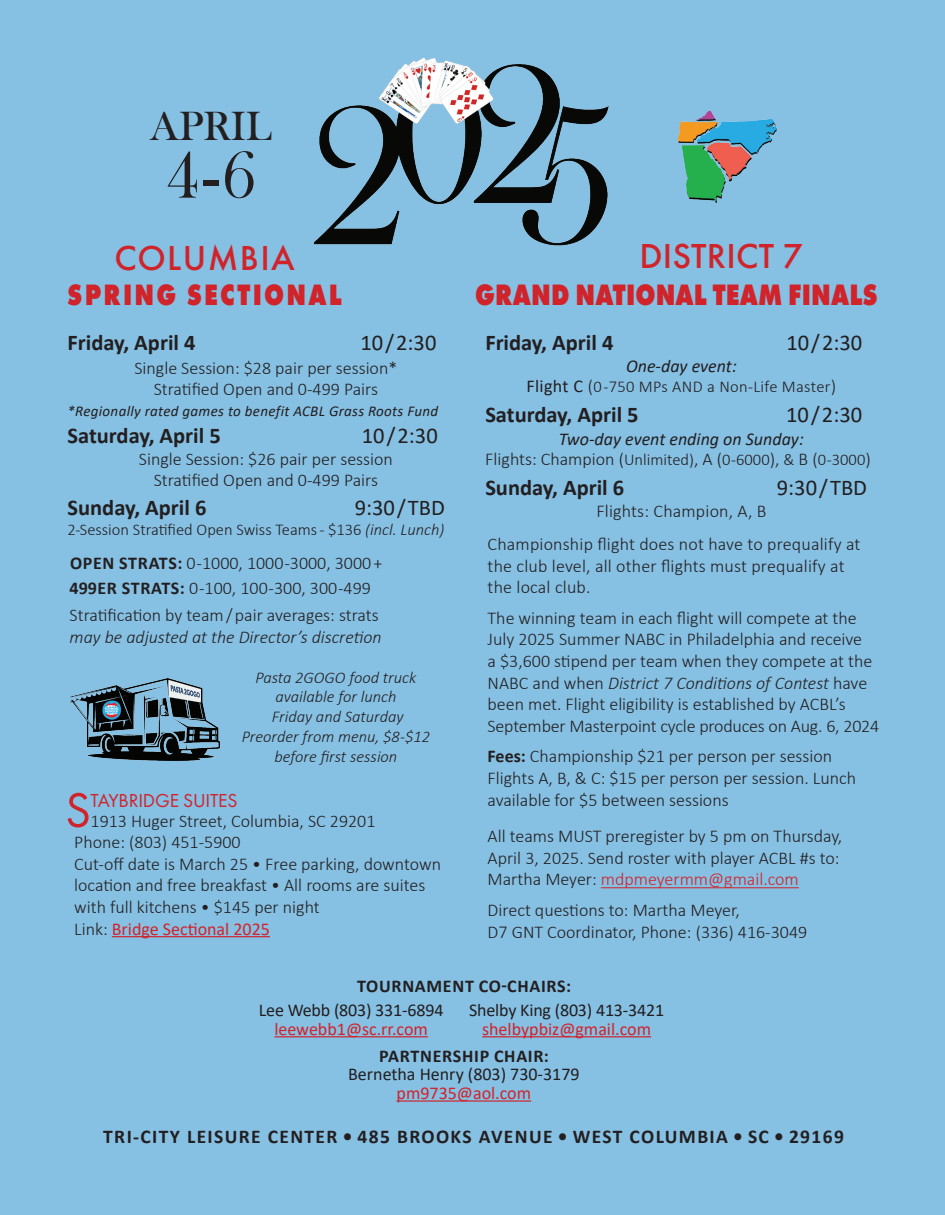
<style>
.page{position:relative;width:945px;height:1215px;background:#fff}
.page>*{position:absolute;margin:0;border:0;box-sizing:border-box;transform-origin:0 0}
.t1{font:69px "Bask Old Face";color:#231f20}
.t2{font:50.4px "Futura PT";color:#d1232a}
.t3{font:42px "Bask Old Face";color:#231f20}
.t4{font:500 36px "Futura PT";letter-spacing:.015em;color:#d1232a}
.t5{font:500 36px "Futura PT";letter-spacing:.04em;color:#d1232a}
.t6{font:800 30.6px "Futura PT";letter-spacing:.005em;color:#d1232a;scale:.81 1}
.t7{font:800 30.6px "Futura PT";letter-spacing:.09em;color:#d1232a;scale:.81 1}
.t8{font:700 22.5px "Calibri";color:#231f20}
.t9{font:22.5px "Calibri";color:#231f20}
.t10{font:700 19.5px "Calibri";letter-spacing:.07em;color:#231f20}
.t11{font:19.5px "Futura PT";letter-spacing:-.01em;color:#d1232a}
.t12{font:300 18px/21.6px "Calibri";color:#231f20}
.t13{font:italic 18px/20.1px "Calibri";color:#231f20;text-align:center}
.t14{font:18px "Calibri";letter-spacing:-.01em;color:#231f20}
.t15{font:18px "Calibri";color:#d1232a}
.t16{font:italic 300 18px "Calibri";color:#231f20}
.t17{font:700 18px "Calibri";letter-spacing:.04em;color:#231f20}
.t18{font:italic 300 16.5px/19.8px "Calibri";color:#231f20;text-align:center}
.t19{font:300 16.5px "Calibri";color:#231f20}
.t20{font:300 16.5px "Calibri";letter-spacing:.02em;color:#231f20}
.t21{font:italic 15px "Calibri";letter-spacing:.02em;color:#231f20}
.s1{font-style:italic}
.s2{font-weight:700}
.s3{font-weight:400;font-size:18px}
.s4{font-size:18px}
.s5{font-weight:300;font-style:normal}
.s6{font-weight:300;font-style:normal;font-size:16.5px}
.s7{color:#d1232a}
.s8{font-weight:400;color:#d1232a}
</style>
<div class="page">
<div style="left:1px;top:0;width:944px;height:1215px;background:#86c0e3"></div>
<hr style="left:112px;top:936px;width:158px;height:1px;background:#d1232a">
<img style="left:314px;top:57px;width:295px;height:189px">
<img style="left:71px;top:679px;width:149px;height:82px">
<hr style="left:601px;top:887px;width:198px;height:1px;background:#d1232a">
<hr style="left:274px;top:1036px;width:154px;height:1px;background:#d1232a">
<hr style="left:482px;top:1036px;width:169px;height:1px;background:#d1232a">
<hr style="left:397px;top:1100px;width:134px;height:2px;background:#d1232a">
<img style="left:677px;top:110px;width:100px;height:93px">
<h3 class="t3" style="left:150px;top:103px;width:123px">APRIL</h3>
<h1 class="t1" style="left:165px;top:137px;width:92px">4-6</h1>
<h3 class="t4" style="left:640px;top:235px;width:165px">DISTRICT 7</h3>
<h3 class="t6" style="left:475px;top:275px;width:498px">GRAND NATIONAL TEAM FINALS</h3>
<h3 class="t5" style="left:114px;top:236px;width:182px">COLUMBIA</h3>
<h3 class="t7" style="left:67px;top:276px;width:341px">SPRING SECTIONAL</h3>
<p class="t8" style="left:68px;top:327px;width:130px">Friday, April 4</p>
<p class="t9" style="left:360px;top:327px;width:78px">10 / 2:30</p>
<p class="t12" style="left:134px;top:357px;width:264px;line-height:21px;text-align:center">Single Session: $28 pair per session*<br>Stratified Open and 0-499 Pairs</p>
<p class="t21" style="left:68px;top:401px;width:372px">*Regionally rated games to benefit ACBL Grass Roots Fund</p>
<p class="t8" style="left:68px;top:420px;width:155px">Saturday, April 5</p>
<p class="t9" style="left:362px;top:420px;width:78px">10/2:30</p>
<p class="t12" style="left:139px;top:448px;width:255px;text-align:center">Single Session: $26 pair per session<br>Stratified Open and 0-499 Pairs</p>
<p class="t8" style="left:68px;top:492px;width:141px">Sunday, April 6</p>
<p class="t9" style="left:355px;top:492px;width:92px">9:30/TBD</p>
<p class="t19" style="left:68px;top:519px;width:378px">2-Session Stratified Open Swiss Teams - $136 <span class="s1">(incl. Lunch)</span></p>
<p class="t12" style="left:70px;top:550px;width:314px;line-height:26.1px"><span class="s2">OPEN STRATS:</span> 0 -1000, 1000 -3000, 3000+<br><span class="s2">499ER STRATS:</span> 0 -100, 100 -300, 300 -499<br>Stratification by team / pair averages: strats</p>
<p class="t16" style="left:70px;top:626px;width:314px">may be adjusted at the Director’s discretion</p>
<p class="t8" style="left:485px;top:327px;width:130px">Friday, April 4</p>
<p class="t9" style="left:786px;top:327px;width:78px">10/2:30</p>
<p class="t13" style="left:626px;top:355px;width:112px">One-day event:</p>
<p class="t20" style="left:527px;top:376px;width:311px"><span class="s3">Flight C</span> <span class="s4">(</span>0 -750 MPs AND a Non-Life Master<span class="s4">)</span></p>
<p class="t8" style="left:485px;top:398px;width:155px">Saturday, April 5</p>
<p class="t9" style="left:786px;top:399px;width:78px">10/2:30</p>
<p class="t13" style="left:485px;top:428px;width:387px">Two-day event ending on Sunday:<br><span class="s5">Flights: Champion (</span><span class="s6">Unlimited)</span><span class="s5">, A (</span><span class="s6">0 -6000</span><span class="s5">),</span> <span class="s6">&amp;</span> <span class="s5">B (</span><span class="s6">0 -3000</span><span class="s5">)</span></p>
<p class="t8" style="left:485px;top:472px;width:140px">Sunday, April 6</p>
<p class="t9" style="left:777px;top:472px;width:92px">9:30/TBD</p>
<p class="t12" style="left:596px;top:500px;width:172px">Flights: Champion, A, B</p>
<p class="t12" style="left:488px;top:533px;width:374px">Championship flight does not have to prequalify at the club level, all other flights must prequalify at the local club.</p>
<p class="t12" style="left:488px;top:607px;width:393px">The winning team in each flight will compete at the July 2025 Summer NABC in Philadelphia and receive<br>a $3,600 stipend per team when they compete at the NABC and when <span class="s1">District 7 Conditions of Contest</span> have been met. Flight eligibility is established by ACBL’s September Masterpoint cycle produces on Aug. 6, 2024</p>
<p class="t12" style="left:488px;top:746px;width:370px"><span class="s2">Fees:</span> Championship $21 per person per session<br>Flights A, B, &amp; C: $15 per person per session. Lunch available for $5 between sessions</p>
<p class="t12" style="left:488px;top:825px;width:356px">All teams MUST preregister by 5 pm on Thursday,<br>April 3, 2025. Send roster with player ACBL #s to:<br>Martha Meyer: <span class="s7">mdpmeyermm@gmail.com</span></p>
<p class="t12" style="left:488px;top:899px;width:321px">Direct questions to: Martha Meyer,<br>D7 GNT Coordinator, Phone: (336) 416-3049</p>
<p class="t17" style="left:357px;top:973px;width:216px">TOURNAMENT CO-CHAIRS:</p>
<p class="t14" style="left:259px;top:998px;width:186px">Lee Webb (803) 331-6894</p>
<p class="t15" style="left:274px;top:1016px;width:155px">leewebb1@sc.rr.com</p>
<p class="t18" style="left:242px;top:667px;width:190px">Pasta 2GOGO food truck available for lunch<br>Friday and Saturday<br>Preorder from menu, $8-$12 before first session</p>
<h2 class="t2" style="left:65px;top:780px;width:28px">S</h2>
<p class="t11" style="left:91px;top:788px;width:149px">TAYBRIDGE SUITES</p>
<p class="t12" style="left:74px;top:810px;width:368px;text-indent:16px">1913 Huger Street, Columbia, SC 29201<br>Phone: (803) 451-5900<br>Cut-off date is March 25 • Free parking, downtown location and free breakfast • All rooms are suites with full kitchens • $145 per night<br>Link: <span class="s8">Bridge Sectional 2025</span></p>
<p class="t14" style="left:469px;top:998px;width:197px">Shelby King (803) 413-3421</p>
<p class="t15" style="left:482px;top:1016px;width:170px">shelbypbiz@gmail.com</p>
<p class="t17" style="left:379px;top:1043px;width:171px">PARTNERSHIP CHAIR:</p>
<p class="t14" style="left:348px;top:1062px;width:233px">Bernetha Henry (803) 730-3179</p>
<p class="t15" style="left:397px;top:1081px;width:136px">pm9735@aol.com</p>
<p class="t10" style="left:103px;top:1122px;width:742px">TRI-CITY LEISURE CENTER • 485 BROOKS AVENUE • WEST COLUMBIA • SC • 29169</p>
</div>
